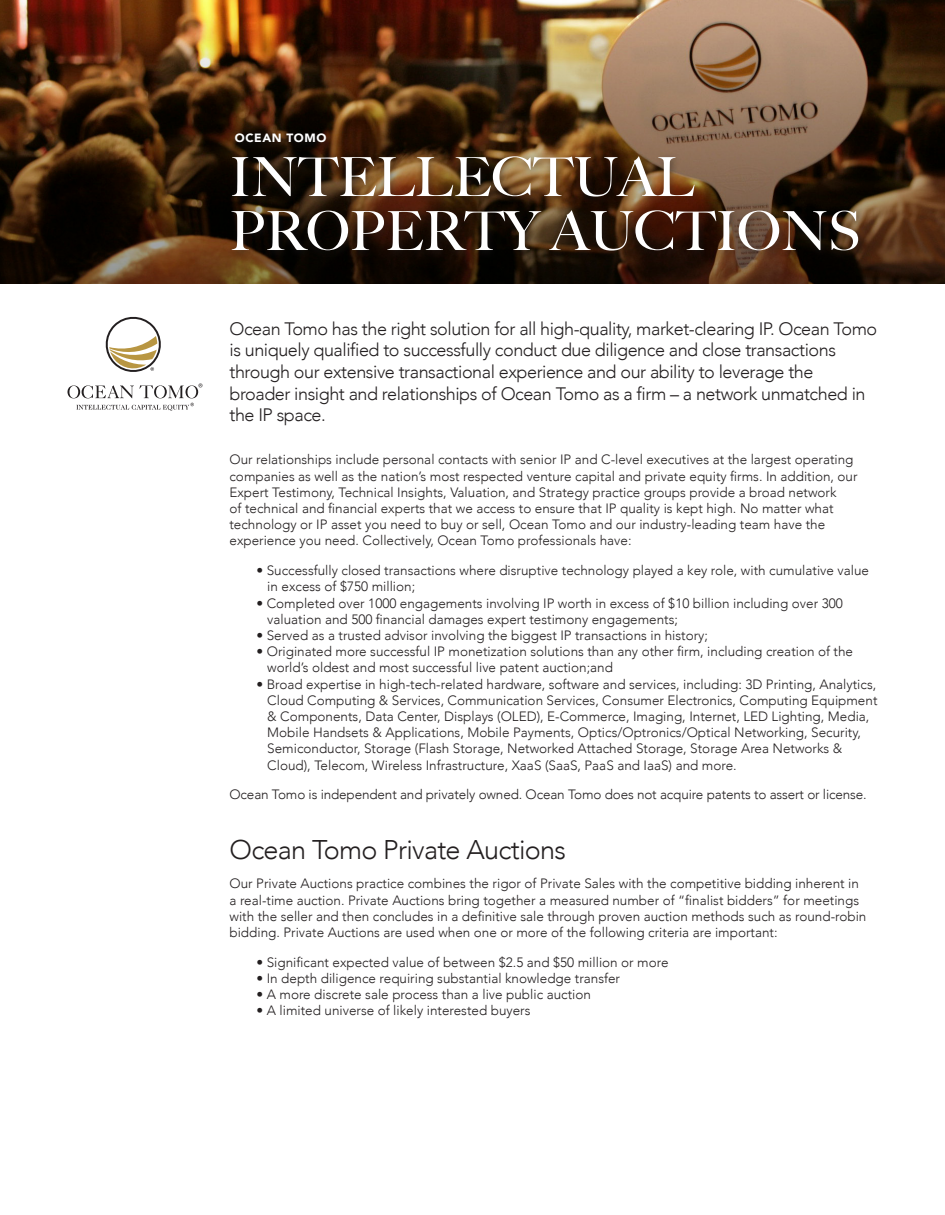
<style>
.page{position:relative;width:945px;height:1215px;background:#fff}
.page>*{position:absolute;margin:0;border:0;box-sizing:border-box;transform-origin:0 0}
.t1{font:500 54px/54px "Big Caslon";color:#fff}
.t2{font:300 27px "Avenir";letter-spacing:-.025em;color:#231f20}
.t3{font:300 18px/21.6px "Avenir";letter-spacing:-.025em;color:#231f20}
.t4{font:300 13.5px/16.2px "Avenir";color:#231f20}
.t5{font:900 12px "Avenir";letter-spacing:.05em;color:#fff}
</style>
<div class="page">
<img style="left:0;top:0;width:945px;height:284px">
<svg style="left:67px;top:383px;width:136px;height:27px"></svg>
<svg style="left:105px;top:316px;width:56px;height:56px"></svg>
<div style="left:227px;top:128px;width:641px;height:132px;background:#231f20;opacity:.5"></div>
<p class="t5" style="left:235px;top:128px;width:93px">OCEAN TOMO</p>
<p class="t1" style="left:230px;top:148px;width:633px">INTELLECTUAL<br>PROPERTY AUCTIONS</p>
<p class="t3" style="left:230px;top:318px;width:649px">Ocean Tomo has the right solution for all high-quality, market-clearing IP. Ocean Tomo is uniquely qualified to successfully conduct due diligence and close transactions through our extensive transactional experience and our ability to leverage the broader insight and relationships of Ocean Tomo as a firm – a network unmatched in the IP space.</p>
<p class="t4" style="left:230px;top:452px;width:630px">Our relationships include personal contacts with senior IP and C-level executives at the largest operating companies as well as the nation’s most respected venture capital and private equity firms. In addition, our Expert Testimony, Technical Insights, Valuation, and Strategy practice groups provide a broad network<br>of technical and financial experts that we access to ensure that IP quality is kept high. No matter what technology or IP asset you need to buy or sell, Ocean Tomo and our industry-leading team have the experience you need. Collectively, Ocean Tomo professionals have:</p>
<p class="t4" style="left:267px;top:562px;width:603px;text-indent:-11px">• Successfully closed transactions where disruptive technology played a key role, with cumulative value in excess of $750 million;</p>
<p class="t4" style="left:267px;top:595px;width:577px;text-indent:-11px">• Completed over 1000 engagements involving IP worth in excess of $10 billion including over 300 valuation and 500 financial damages expert testimony engagements;</p>
<p class="t4" style="left:256px;top:627px;width:453px">• Served as a trusted advisor involving the biggest IP transactions in history;</p>
<p class="t4" style="left:267px;top:643px;width:587px;text-indent:-11px">• Originated more successful IP monetization solutions than any other firm, including creation of the world’s oldest and most successful live patent auction;and</p>
<p class="t4" style="left:267px;top:676px;width:612px;text-indent:-11px">• Broad expertise in high-tech-related hardware, software and services, including: 3D Printing, Analytics, Cloud Computing &amp; Services, Communication Services, Consumer Electronics, Computing Equipment &amp; Components, Data Center, Displays (OLED), E-Commerce, Imaging, Internet, LED Lighting, Media, Mobile Handsets &amp; Applications, Mobile Payments, Optics/Optronics/Optical Networking, Security, Semiconductor, Storage (Flash Storage, Networked Attached Storage, Storage Area Networks &amp; Cloud), Telecom, Wireless Infrastructure, XaaS (SaaS, PaaS and IaaS) and more.</p>
<p class="t4" style="left:230px;top:787px;width:639px">Ocean Tomo is independent and privately owned. Ocean Tomo does not acquire patents to assert or license.</p>
<p class="t2" style="left:230px;top:833px;width:338px">Ocean Tomo Private Auctions</p>
<p class="t4" style="left:230px;top:876px;width:638px">Our Private Auctions practice combines the rigor of Private Sales with the competitive bidding inherent in a real-time auction. Private Auctions bring together a measured number of “finalist bidders” for meetings with the seller and then concludes in a definitive sale through proven auction methods such as round-robin bidding. Private Auctions are used when one or more of the following criteria are important:</p>
<p class="t4" style="left:256px;top:954px;width:414px">• Significant expected value of between $2.5 and $50 million or more</p>
<p class="t4" style="left:256px;top:970px;width:365px">• In depth diligence requiring substantial knowledge transfer</p>
<p class="t4" style="left:256px;top:986px;width:336px">• A more discrete sale process than a live public auction</p>
<p class="t4" style="left:256px;top:1003px;width:276px">• A limited universe of likely interested buyers</p>
</div>
